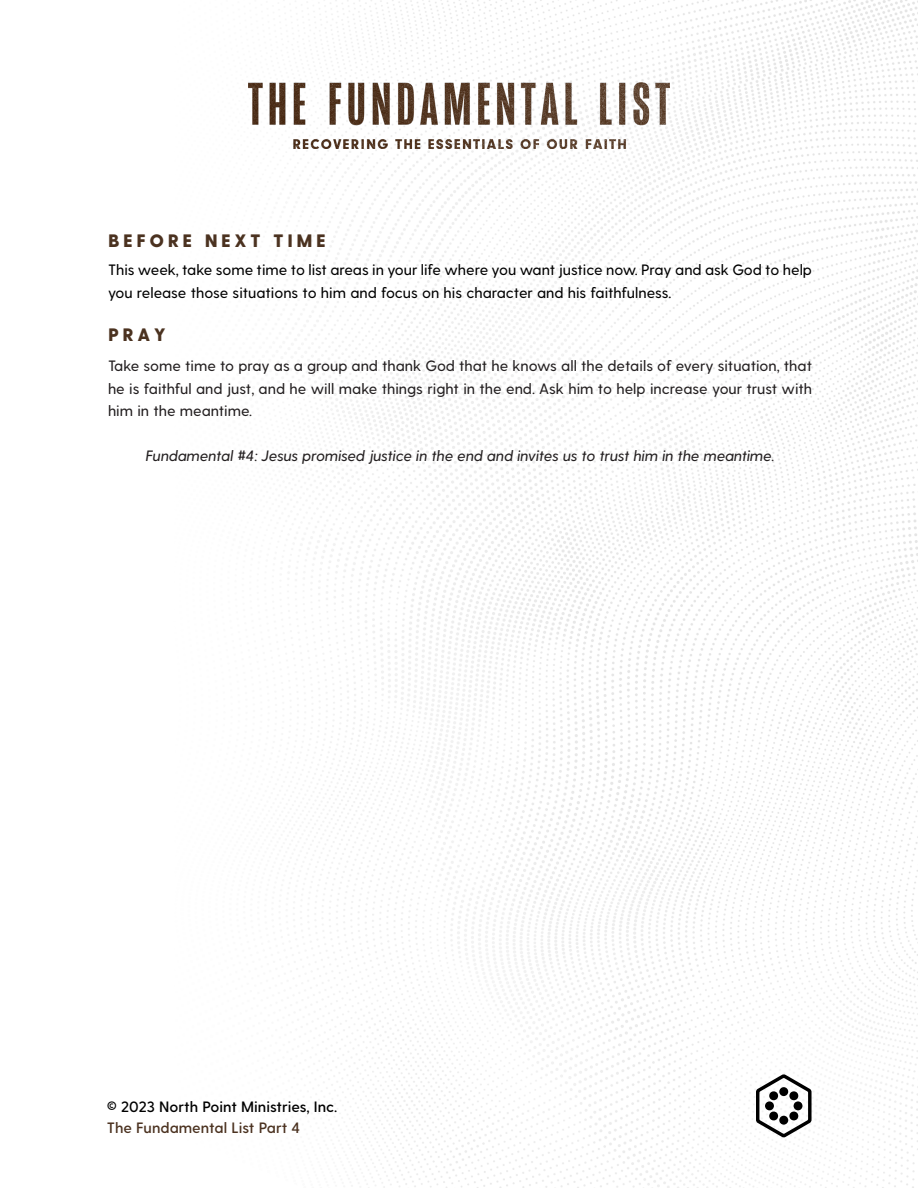
<style>
.page{position:relative;width:918px;height:1188px;background:#fff}
.page>*{position:absolute;margin:0;border:0;box-sizing:border-box;transform-origin:0 0}
.t1{font:800 18px "Greycliff CF";letter-spacing:.2em;color:#4b3220}
.t2{font:500 15px/22.5px "Greycliff CF";color:#231f20;text-align:justify}
.t3{font:500 15px/22.5px "Greycliff CF";color:#000}
.t4{font:italic 500 15px "Greycliff CF";color:#231f20}
.t5{font:600 15px "Greycliff CF";color:#000}
.t6{font:600 15px "Greycliff CF";color:#4b3220}
</style>
<div class="page">
<img style="left:248px;top:0;width:669px;height:1188px">
<svg style="left:756px;top:1074px;width:56px;height:63px"></svg>
<img style="left:249px;top:83px;width:420px;height:65px">
<p class="t1" style="left:108px;top:229px;width:220px">BEFORE NEXT TIME</p>
<p class="t3" style="left:108px;top:259px;width:706px">This week, take some time to list areas in your life where you want justice now. Pray and ask God to help you release those situations to him and focus on his character and his faithfulness.</p>
<p class="t1" style="left:108px;top:324px;width:59px">PRAY</p>
<p class="t2" style="left:108px;top:355px;width:706px">Take some time to pray as a group and thank God that he knows all the details of every situation, that he is faithful and just, and he will make things right in the end. Ask him to help increase your trust with him in the meantime.</p>
<p class="t4" style="left:146px;top:447px;width:630px">Fundamental #4: Jesus promised justice in the end and invites us to trust him in the meantime.</p>
<p class="t5" style="left:107px;top:1098px;width:232px">© 2023 North Point Ministries, Inc.</p>
<p class="t6" style="left:107px;top:1119px;width:195px">The Fundamental List Part 4</p>
</div>
